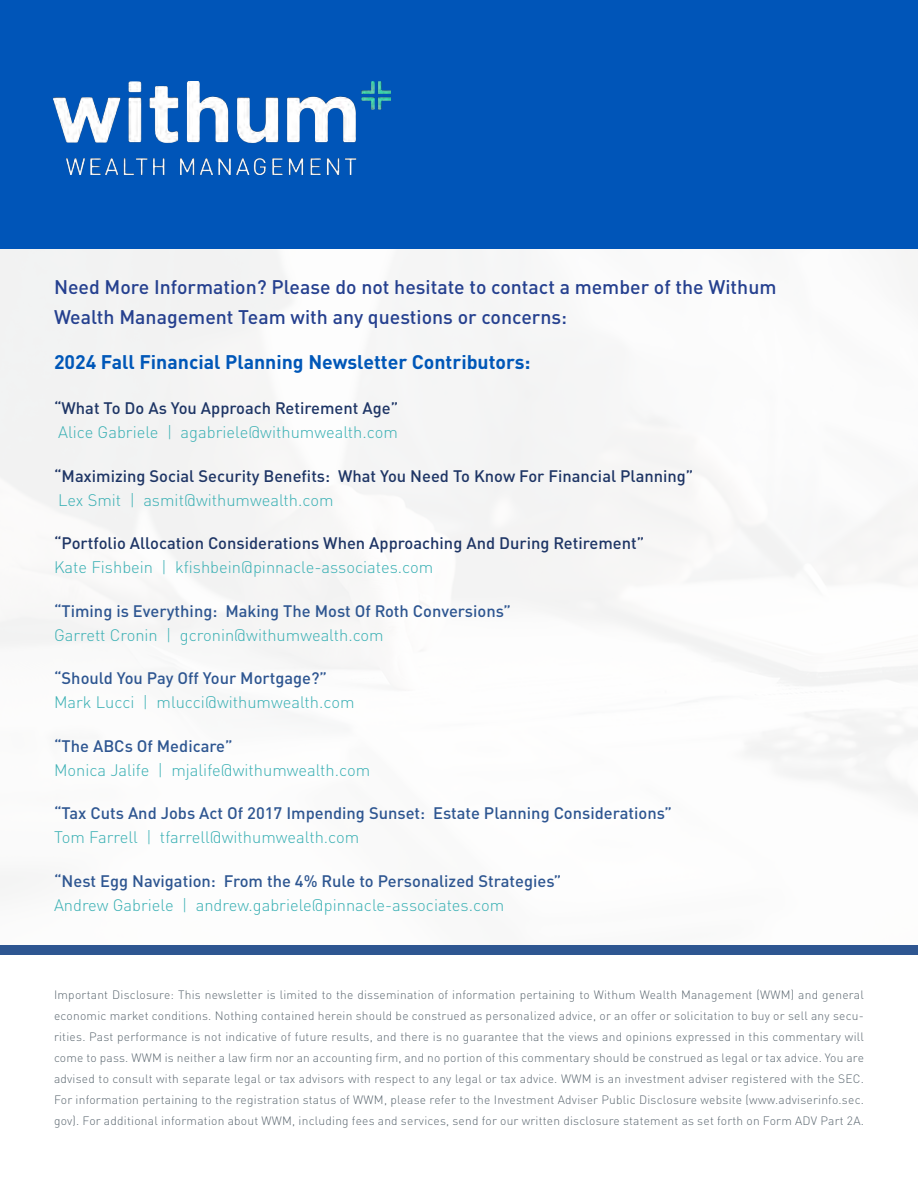
<style>
.page{position:relative;width:918px;height:1188px;background:#fff}
.page>*{position:absolute;margin:0;border:0;box-sizing:border-box;transform-origin:0 0}
.t1{font:500 19.5px/30px "DINOT";color:#25408f}
.t2{font:700 19.5px "DINOT";color:#0057b8}
.t3{font:300 16.5px "DINOT";color:#38afb3}
.t4{font:500 16.5px "DINOT";color:#2e5691}
.t5{font:500 16.5px "DINOT";color:#1e3565}
.t6{font:300 12px/21px "DINOT";letter-spacing:.02em;color:#5b6770;text-align:justify}
</style>
<div class="page">
<img style="left:1px;top:248px;width:917px;height:642px">
<div style="left:0;top:0;width:918px;height:248px;background:#0055b8"></div>
<img style="left:54px;top:81px;width:336px;height:94px">
<div style="left:0;top:945px;width:918px;height:10px;background:#2e5691"></div>
<h1 class="t1" style="left:54px;top:270px;width:724px">Need More Information? Please do not hesitate to contact a member of the Withum<br>Wealth Management Team with any questions or concerns:</h1>
<h1 class="t2" style="left:54px;top:347px;width:478px">2024 Fall Financial Planning Newsletter Contributors:</h1>
<h2 class="t5" style="left:54px;top:395px;width:346px">“What To Do As You Approach Retirement Age”</h2>
<h2 class="t3" style="left:58px;top:420px;width:341px">Alice Gabriele | agabriele@withumwealth.com</h2>
<h2 class="t5" style="left:54px;top:463px;width:641px">“Maximizing Social Security Benefits: What You Need To Know For Financial Planning”</h2>
<h2 class="t3" style="left:58px;top:487px;width:277px">Lex Smit | asmit@withumwealth.com</h2>
<h2 class="t5" style="left:54px;top:530px;width:592px">“Portfolio Allocation Considerations When Approaching And During Retirement”</h2>
<h2 class="t3" style="left:54px;top:555px;width:381px">Kate Fishbein | kfishbein@pinnacle-associates.com</h2>
<h2 class="t4" style="left:54px;top:598px;width:458px">“Timing is Everything: Making The Most Of Roth Conversions”</h2>
<h2 class="t3" style="left:54px;top:622px;width:331px">Garrett Cronin | gcronin@withumwealth.com</h2>
<h2 class="t4" style="left:54px;top:665px;width:275px">“Should You Pay Off Your Mortgage?”</h2>
<h2 class="t3" style="left:54px;top:690px;width:302px">Mark Lucci | mlucci@withumwealth.com</h2>
<h2 class="t4" style="left:54px;top:733px;width:180px">“The ABCs Of Medicare”</h2>
<h2 class="t3" style="left:54px;top:757px;width:318px">Monica Jalife | mjalife@withumwealth.com</h2>
<h2 class="t4" style="left:54px;top:800px;width:619px">“Tax Cuts And Jobs Act Of 2017 Impending Sunset: Estate Planning Considerations”</h2>
<h2 class="t3" style="left:54px;top:825px;width:307px">Tom Farrell | tfarrell@withumwealth.com</h2>
<h2 class="t4" style="left:54px;top:868px;width:509px">“Nest Egg Navigation: From the 4% Rule to Personalized Strategies”</h2>
<h2 class="t3" style="left:54px;top:892px;width:452px">Andrew Gabriele | andrew.gabriele@pinnacle-associates.com</h2>
<p class="t6" style="left:54px;top:983px;width:812px">Important Disclosure: This newsletter is limited to the dissemination of information pertaining to Withum Wealth Management (WWM) and general economic market conditions. Nothing contained herein should be construed as personalized advice, or an offer or solicitation to buy or sell any secu&shy;rities. Past performance is not indicative of future results, and there is no guarantee that the views and opinions expressed in this commentary will come to pass. WWM is neither a law firm nor an accounting firm, and no portion of this commentary should be construed as legal or tax advice. You are advised to consult with separate legal or tax advisors with respect to any legal or tax advice. WWM is an investment adviser registered with the SEC.<br>For information pertaining to the registration status of WWM, please refer to the Investment Adviser Public Disclosure website (www.adviserinfo.sec. gov). For additional information about WWM, including fees and services, send for our written disclosure statement as set forth on Form ADV Part 2A.</p>
</div>
